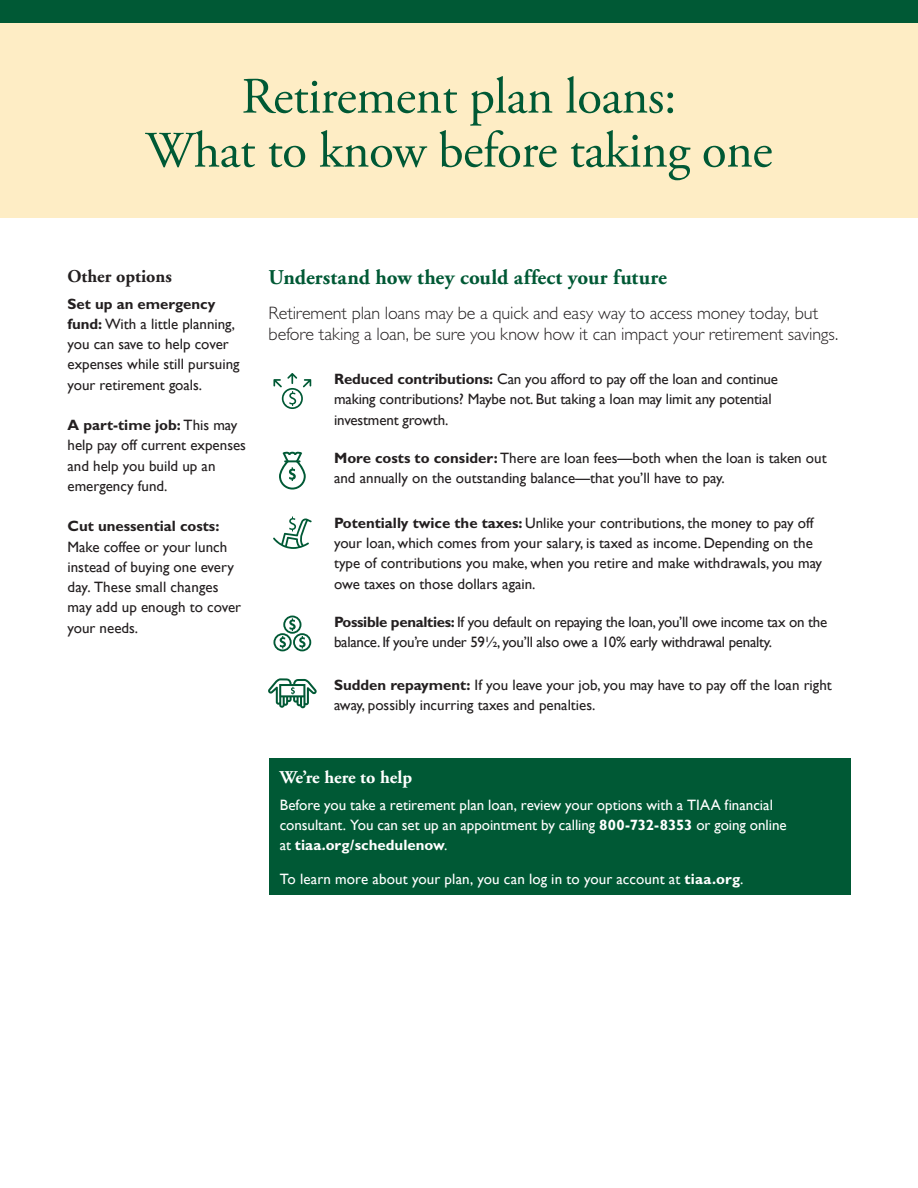
<style>
.page{position:relative;width:918px;height:1188px;background:#fff}
.page>*{position:absolute;margin:0;border:0;box-sizing:border-box;transform-origin:0 0}
.t1{font:51px/54px "Adobe Garamond Pro";letter-spacing:-.01em;color:#005935;text-align:center}
.t2{font:700 21px "Adobe Garamond";color:#005935}
.t3{font:300 18px/21px "Gill Sans";letter-spacing:-.01em;color:#231f20}
.t4{font:700 18px "Adobe Garamond";color:#fff}
.t5{font:700 18px "Adobe Garamond";color:#231f20}
.t6{font:15px/20.2px "Gill Sans";color:#231f20}
.t7{font:15px/20.2px "Gill Sans";color:#fff}
.t8{font:15px/20.2px "Gill Sans";letter-spacing:-.02em;color:#231f20}
.t9{font:700 15px "Gill Sans";color:#231f20}
.s1{font-weight:700}
</style>
<div class="page">
<svg style="left:273px;top:373px;width:38px;height:36px"></svg>
<svg style="left:279px;top:452px;width:27px;height:38px"></svg>
<svg style="left:273px;top:517px;width:39px;height:32px"></svg>
<svg style="left:273px;top:616px;width:38px;height:35px"></svg>
<svg style="left:268px;top:678px;width:49px;height:30px"></svg>
<div style="left:269px;top:759px;width:581px;height:136px;background:#005935"></div>
<div style="left:0;top:22px;width:918px;height:196px;background:#feedc5"></div>
<div style="left:0;top:0;width:918px;height:23px;background:#005935"></div>
<h1 class="t1" style="left:145px;top:71px;width:629px">Retirement plan loans:<br>What to know before taking one</h1>
<p class="t5" style="left:68px;top:267px;width:106px">Other options</p>
<p class="t6" style="left:68px;top:293px;width:174px"><span class="s1">Set up an emergency fund:</span> With a little planning, you can save to help cover expenses while still pursuing your retirement goals.</p>
<p class="t6" style="left:68px;top:415px;width:180px"><span class="s1">A part-time job:</span> This may help pay off current expenses and help you build up an emergency fund.</p>
<p class="t9" style="left:68px;top:517px;width:153px">Cut unessential costs:</p>
<p class="t6" style="left:68px;top:536px;width:175px">Make coffee or your lunch instead of buying one every day. These small changes may add up enough to cover your needs.</p>
<h2 class="t2" style="left:269px;top:266px;width:400px">Understand how they could affect your future</h2>
<p class="t3" style="left:269px;top:303px;width:571px">Retirement plan loans may be a quick and easy way to access money today, but before taking a loan, be sure you know how it can impact your retirement savings.</p>
<p class="t6" style="left:334px;top:369px;width:446px"><span class="s1">Reduced contributions:</span> Can you afford to pay off the loan and continue making contributions? Maybe not. But taking a loan may limit any potential investment growth.</p>
<p class="t6" style="left:334px;top:448px;width:494px"><span class="s1">More costs to consider:</span> There are loan fees—both when the loan is taken out and annually on the outstanding balance—that you’ll have to pay.</p>
<p class="t6" style="left:334px;top:512px;width:490px"><span class="s1">Potentially twice the taxes:</span> Unlike your contributions, the money to pay off your loan, which comes from your salary, is taxed as income. Depending on the type of contributions you make, when you retire and make withdrawals, you may owe taxes on those dollars again.</p>
<p class="t8" style="left:334px;top:611px;width:495px"><span class="s1">Possible penalties:</span> If you default on repaying the loan, you’ll owe income tax on the balance. If you’re under 59½, you’ll also owe a 10% early withdrawal penalty.</p>
<p class="t6" style="left:334px;top:674px;width:499px"><span class="s1">Sudden repayment:</span> If you leave your job, you may have to pay off the loan right away, possibly incurring taxes and penalties.</p>
<p class="t4" style="left:280px;top:767px;width:134px">We’re here to help</p>
<p class="t7" style="left:280px;top:795px;width:508px">Before you take a retirement plan loan, review your options with a TIAA financial consultant. You can set up an appointment by calling <span class="s1">800-732-8353</span> or going online at <span class="s1">tiaa.org/schedulenow</span>.</p>
<p class="t7" style="left:280px;top:869px;width:465px">To learn more about your plan, you can log in to your account at <span class="s1">tiaa.org</span>.</p>
</div>
